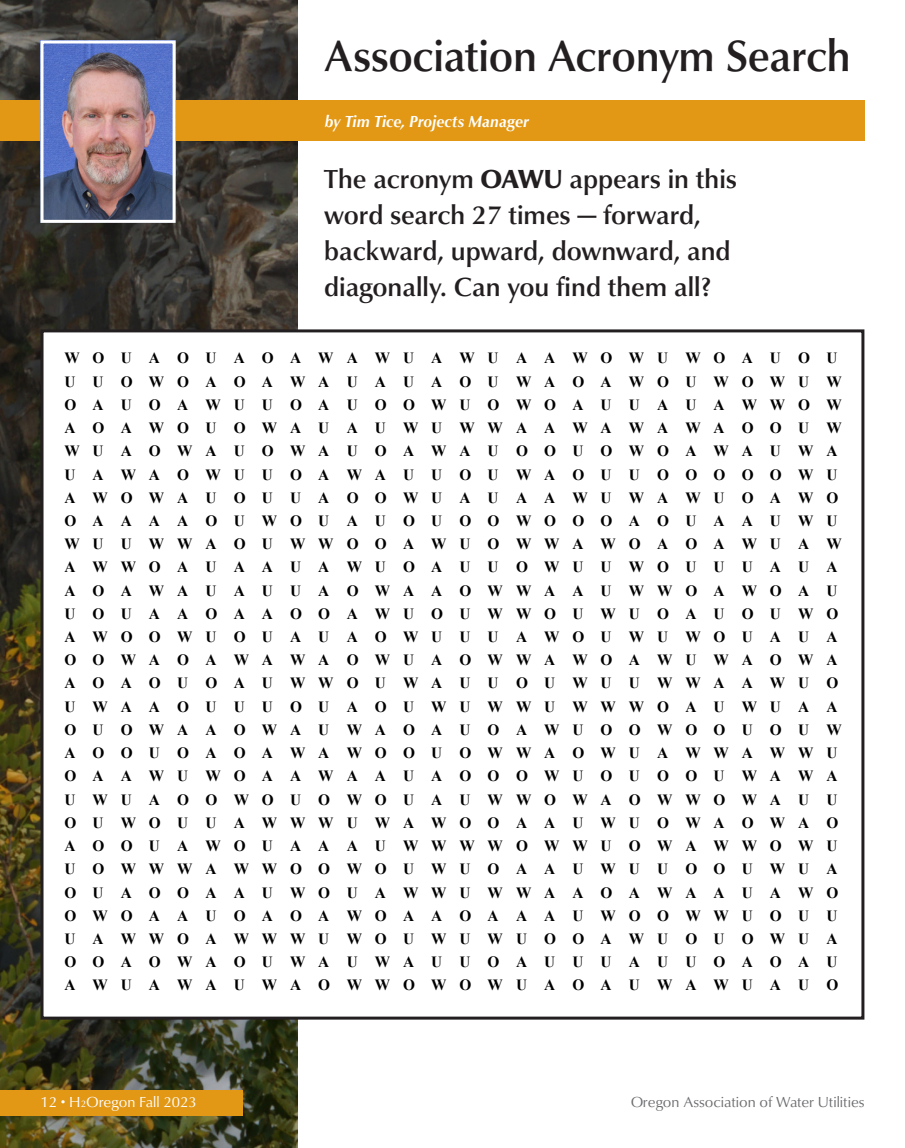
<style>
.page{position:relative;width:905px;height:1148px;background:#fff}
.page>*{position:absolute;margin:0;border:0;box-sizing:border-box;transform-origin:0 0}
.Headline_Mini{font:500 45px "Classico URW";letter-spacing:-.005em;color:#231f20}
.Intro_Paragraph{font:500 27px/36px "Classico URW";color:#231f20}
.Byline{font:italic 700 16.5px "Classico URW";letter-spacing:.01em;color:#fff;scale:.94 1}
.t1{font:700 15.6px/23.2px "Times New Roman";letter-spacing:.835em;color:#000}
.t2{font:15px "Classico URW";color:#6c6d70}
.t3{font:15px "Classico URW";color:#fff}
.s1{font-weight:900}
.s2{font-size:9.75px}
</style>
<div class="page">
<svg style="left:0;top:0;width:297px;height:1148px;background:#3b3828"></svg>
<div style="left:0;top:1090px;width:243px;height:25px;background:#e29815"></div>
<div style="left:0;top:100px;width:864px;height:41px;background:#e29815"></div>
<img style="left:44px;top:44px;width:128px;height:175px">
<div style="left:40px;top:40px;width:136px;height:183px;border:3px solid #fff"></div>
<div style="left:42px;top:331px;width:820px;height:687px;background:#fff"></div>
<div style="left:40px;top:329px;width:824px;height:690px;border:3px solid #231f20"></div>
<p class="Headline_Mini" style="left:324px;top:22px;width:528px">Association Acronym Search</p>
<p class="Byline" style="left:325px;top:109px;width:218px">by Tim Tice, Projects Manager</p>
<p class="Intro_Paragraph" style="left:324px;top:159px;width:414px">The acronym <span class="s1">OAWU</span> appears in this word search 27 times — forward, backward, upward, downward, and diagonally. Can you find them all?</p>
<p class="t1" style="left:64px;top:346px;width:778px">WO U A O U A O A WA WU A WU A A WO WU WO A U O U U U O WO A O A WA U A U A O U WA O A WO U WO WU W O A U O A WU U O A U O O WU O WO A U U A U A WWO W A O A WO U O WA U A U WU WWA A WA WA WA O O U W WU A O WA U O WA U O A WA U O O U O WO A WA U WA U A WA O WU U O A WA U U O U WA O U U O O O O O WU A WO WA U O U U A O O WU A U A A WU WA WU O A WO O A A A A O U WO U A U O U O O WO O O A O U A A U WU WU U WWA O U WWO O A WU O WWA WO A O A WU A W A WWO A U A A U A WU O A U U O WU U WO U U U A U A A O A WA U A U U A O WA A O WWA A U WWO A WO A U U O U A A O A A O O A WU O U WWO U WU O A U O U WO A WO O WU O U A U A O WU U U A WO U WU WO U A U A O O WA O A WA WA O WU A O WWA WO A WU WA O WA A O A O U O A U WWO U WA U U O U WU U WWA A WU O U WA A O U U U O U A O U WU WWU WWWO A U WU A A O U O WA A O WA U WA O A U O A WU O O WO O U O U W A O O U O A O A WA WO O U O WWA O WU A WWA WWU O A A WU WO A A WA A U A O O O WU O U O O U WA WA U WU A O O WO U O WO U A U WWO WA O WWO WA U U O U WO U U A WWWU WA WO O A A U WU O WA O WA O A O O U A WO U A A A U WWWWO WWU O WA WWO WU U O WWWA WWO O WO U WU O A A U WU U O O U WU A O U A O O A A U WO U A WWU WWA A O A WA A U A WO O WO A A U O A O A WO A A O A A A U WO O WWU O U U U A WWO A WWWU WO U WU WU O O A WU O U O WU A O O A O WA O U WA U WA U U O A U U U A U U O A O A U A WU A WA U WA O WWO WO WU A O A U WA WU A U O</p>
<p class="t3" style="left:40px;top:1091px;width:158px">12 • H<span class="s2">2</span>Oregon Fall 2023</p>
<p class="t2" style="left:630px;top:1091px;width:236px">Oregon Association of Water Utilities</p>
</div>
